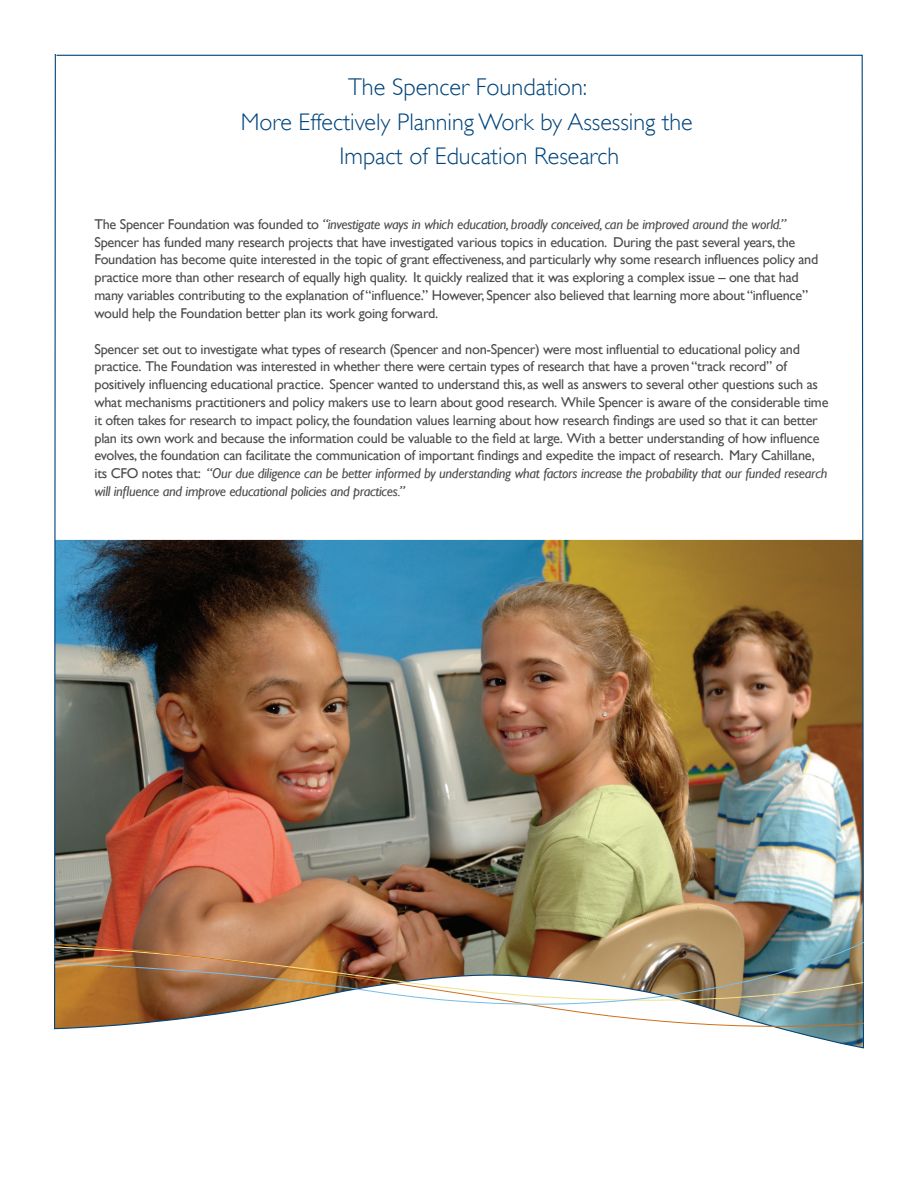
<style>
.page{position:relative;width:918px;height:1188px;background:#fff}
.page>*{position:absolute;margin:0;border:0;box-sizing:border-box;transform-origin:0 0}
.t1{font:300 24.15px "Gill Sans";color:#00447b}
.t2{font:300 24px/34.2px "Gill Sans";color:#00447b}
.List_Bullet{font:14.25px/17.9px "Gill Sans";letter-spacing:-.02em;color:#4b4c4d}
.s1{font-style:italic}
</style>
<div class="page">
<img style="left:54px;top:54px;width:810px;height:858px">
<img style="left:54px;top:912px;width:810px;height:137px">
<img style="left:54px;top:941px;width:810px;height:97px">
<p class="t1" style="left:348px;top:73px;width:241px">The Spencer Foundation:</p>
<p class="t2" style="left:340px;top:104px;width:355px;text-indent:-99px">More Effectively Planning Work by Assessing the<br>Impact of Education Research</p>
<p class="List_Bullet" style="left:94px;top:215px;width:725px">The Spencer Foundation was founded to <span class="s1">“investigate ways in which education, broadly conceived, can be improved around the world.” </span>Spencer has funded many research projects that have investigated various topics in education. During the past several years, the Foundation has become quite interested in the topic of grant effectiveness, and particularly why some research influences policy and practice more than other research of equally high quality. It quickly realized that it was exploring a complex issue – one that had many variables contributing to the explanation of “influence.” However, Spencer also believed that learning more about “influence” would help the Foundation better plan its work going forward.</p>
<p class="List_Bullet" style="left:94px;top:340px;width:736px">Spencer set out to investigate what types of research (Spencer and non-Spencer) were most influential to educational policy and practice. The Foundation was interested in whether there were certain types of research that have a proven “track record” of positively influencing educational practice. Spencer wanted to understand this, as well as answers to several other questions such as what mechanisms practitioners and policy makers use to learn about good research. While Spencer is aware of the considerable time it often takes for research to impact policy, the foundation values learning about how research findings are used so that it can better plan its own work and because the information could be valuable to the field at large. With a better understanding of how influence evolves, the foundation can facilitate the communication of important findings and expedite the impact of research. Mary Cahillane, its CFO notes that: <span class="s1">“Our due diligence can be better informed by understanding what factors increase the probability that our funded research will influence and improve educational policies and practices.”</span></p>
</div>
